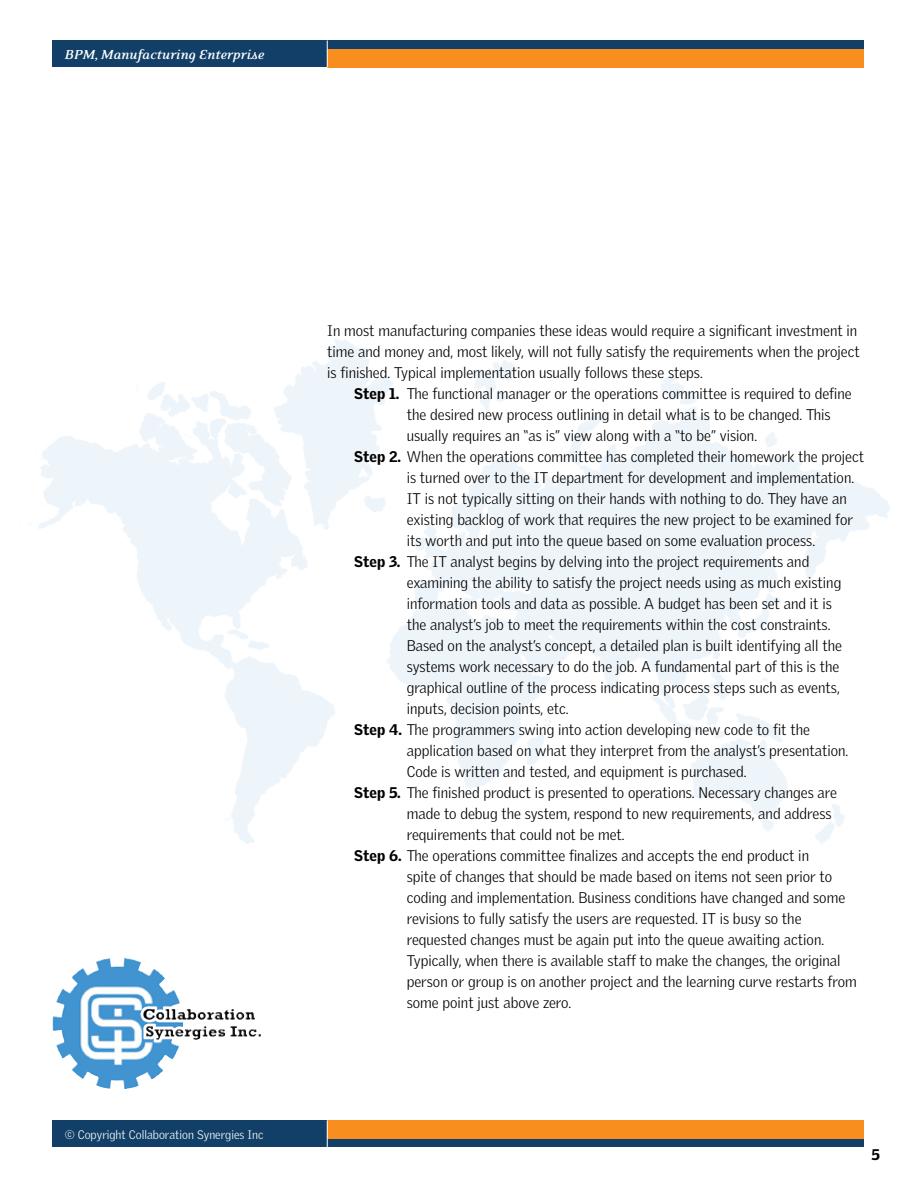
<style>
.page{position:relative;width:918px;height:1188px;background:#fff}
.page>*{position:absolute;margin:0;border:0;box-sizing:border-box;transform-origin:0 0}
.t1{font:300 15px/21px "Griffith Gothic";color:#000}
.t2{font:italic 700 15px "Eidetic Neo";color:#fff}
.t3{font:900 15px "Griffith Gothic";color:#000}
.t4{font:300 12px "Griffith Gothic";color:#fff}
.s1{font-weight:900}
</style>
<div class="page">
<div style="left:53px;top:40px;width:811px;height:28px;background:#113f67"></div>
<div style="left:328px;top:49px;width:536px;height:19px;background:#f78e1e"></div>
<svg style="left:327px;top:40px;width:1px;height:28px"></svg>
<img style="left:71px;top:958px;width:53px;height:34px">
<div style="left:53px;top:1120px;width:811px;height:28px;background:#113f67"></div>
<div style="left:328px;top:1120px;width:536px;height:19px;background:#f78e1e"></div>
<svg style="left:327px;top:1120px;width:1px;height:28px"></svg>
<p class="t2" style="left:65px;top:47px;width:201px">BPM, Manufacturing Enterprise</p>
<p class="t4" style="left:65px;top:1128px;width:200px">© Copyright Collaboration Synergies Inc</p>
<p class="t1" style="left:327px;top:320px;width:534px">In most manufacturing companies these ideas would require a significant investment in time and money and, most likely, will not fully satisfy the requirements when the project is finished. Typical implementation usually follows these steps.</p>
<p class="t1" style="left:354px;top:383px;width:499px"><span class="s1">Step 1.</span> The functional manager or the operations committee is required to define</p>
<p class="t1" style="left:407px;top:404px;width:425px">the desired new process outlining in detail what is to be changed. This</p>
<p class="t1" style="left:407px;top:425px;width:352px">usually requires an “as is” view along with a “to be” vision.</p>
<p class="t1" style="left:354px;top:446px;width:511px"><span class="s1">Step 2.</span> When the operations committee has completed their homework the project</p>
<p class="t1" style="left:407px;top:467px;width:449px">is turned over to the IT department for development and implementation.</p>
<p class="t1" style="left:407px;top:488px;width:442px">IT is not typically sitting on their hands with nothing to do. They have an</p>
<p class="t1" style="left:407px;top:509px;width:448px">existing backlog of work that requires the new project to be examined for</p>
<p class="t1" style="left:407px;top:530px;width:410px">its worth and put into the queue based on some evaluation process.</p>
<p class="t1" style="left:354px;top:551px;width:457px"><span class="s1">Step 3.</span> The IT analyst begins by delving into the project requirements and</p>
<p class="t1" style="left:407px;top:572px;width:436px">examining the ability to satisfy the project needs using as much existing</p>
<p class="t1" style="left:407px;top:593px;width:427px">information tools and data as possible. A budget has been set and it is</p>
<p class="t1" style="left:407px;top:614px;width:425px">the analyst’s job to meet the requirements within the cost constraints.</p>
<p class="t1" style="left:407px;top:635px;width:437px">Based on the analyst’s concept, a detailed plan is built identifying all the</p>
<p class="t1" style="left:407px;top:656px;width:434px">systems work necessary to do the job. A fundamental part of this is the</p>
<p class="t1" style="left:407px;top:677px;width:435px">graphical outline of the process indicating process steps such as events,</p>
<p class="t1" style="left:407px;top:698px;width:163px">inputs, decision points, etc.</p>
<p class="t1" style="left:354px;top:719px;width:457px"><span class="s1">Step 4.</span> The programmers swing into action developing new code to fit the</p>
<p class="t1" style="left:407px;top:740px;width:443px">application based on what they interpret from the analyst’s presentation.</p>
<p class="t1" style="left:407px;top:761px;width:341px">Code is written and tested, and equipment is purchased.</p>
<p class="t1" style="left:354px;top:782px;width:484px"><span class="s1">Step 5.</span> The finished product is presented to operations. Necessary changes are</p>
<p class="t1" style="left:407px;top:803px;width:426px">made to debug the system, respond to new requirements, and address</p>
<p class="t1" style="left:407px;top:824px;width:219px">requirements that could not be met.</p>
<p class="t1" style="left:354px;top:845px;width:456px"><span class="s1">Step 6.</span> The operations committee finalizes and accepts the end product in</p>
<p class="t1" style="left:407px;top:866px;width:427px">spite of changes that should be made based on items not seen prior to</p>
<p class="t1" style="left:407px;top:887px;width:440px">coding and implementation. Business conditions have changed and some</p>
<p class="t1" style="left:407px;top:908px;width:396px">revisions to fully satisfy the users are requested. IT is busy so the</p>
<p class="t1" style="left:407px;top:929px;width:419px">requested changes must be again put into the queue awaiting action.</p>
<p class="t1" style="left:407px;top:950px;width:435px">Typically, when there is available staff to make the changes, the original</p>
<p class="t1" style="left:407px;top:971px;width:451px">person or group is on another project and the learning curve restarts from</p>
<p class="t1" style="left:407px;top:992px;width:166px">some point just above zero.</p>
<p class="t3" style="left:872px;top:1145px;width:10px">5</p>
</div>
